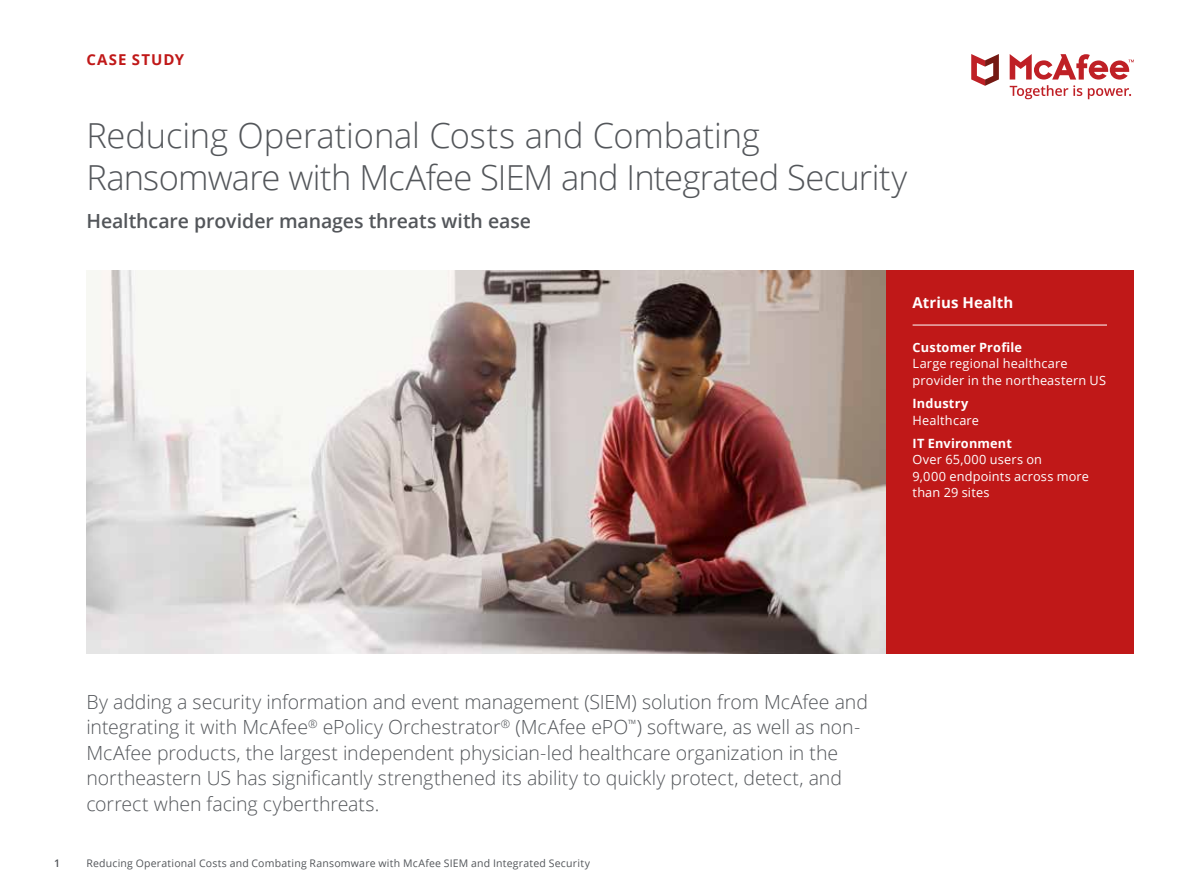
<style>
.page{position:relative;width:1188px;height:891px;background:#fff}
.page>*{position:absolute;margin:0;border:0;box-sizing:border-box;transform-origin:0 0}
.t1{font:300 34.5px/42px "Open Sans";letter-spacing:-.015em;color:#53565a}
.t2{font:300 19.5px/25.5px "Open Sans";letter-spacing:-.005em;color:#53565a}
.t3{font:600 19.5px "Open Sans";letter-spacing:-.005em;color:#53565a}
.t4{font:700 15px "Open Sans";letter-spacing:.005em;color:#fff}
.t5{font:700 15px "Open Sans";letter-spacing:.065em;color:#c01818}
.t6{font:12.75px/16.5px "Open Sans";letter-spacing:.015em;color:#fff}
.t7{font:700 12.75px "Open Sans";letter-spacing:.015em;color:#fff}
.t8{font:10.5px "Open Sans";letter-spacing:.02em;color:#53565a}
.t9{font:600 10.5px "Open Sans";color:#53565a}
</style>
<div class="page">
<div style="left:886px;top:270px;width:248px;height:383px;background:#c01818"></div>
<hr style="left:913px;top:325px;width:194px;height:1px;background:#fff">
<img style="left:86px;top:270px;width:800px;height:383px">
<svg style="left:971px;top:54px;width:28px;height:32px"></svg>
<svg style="left:1010px;top:54px;width:124px;height:45px"></svg>
<p class="t5" style="left:86px;top:49px;width:99px">CASE STUDY</p>
<h1 class="t1" style="left:86px;top:114px;width:822px">Reducing Operational Costs and Combating<br>Ransomware with McAfee SIEM and Integrated Security</h1>
<p class="t3" style="left:86px;top:208px;width:446px">Healthcare provider manages threats with ease</p>
<p class="t4" style="left:913px;top:292px;width:102px">Atrius Health</p>
<p class="t7" style="left:913px;top:338px;width:111px">Customer Profile</p>
<p class="t6" style="left:913px;top:355px;width:195px">Large regional healthcare provider in the northeastern US</p>
<p class="t7" style="left:913px;top:395px;width:57px">Industry</p>
<p class="t6" style="left:913px;top:412px;width:68px">Healthcare</p>
<p class="t7" style="left:913px;top:434px;width:101px">IT Environment</p>
<p class="t6" style="left:913px;top:451px;width:178px">Over 65,000 users on<br>9,000 endpoints across more than 29 sites</p>
<p class="t2" style="left:86px;top:688px;width:783px">By adding a security information and event management (SIEM) solution from McAfee and integrating it with McAfee<sup>®</sup> ePolicy Orchestrator<sup>®</sup> (McAfee ePO<sup>™</sup>) software, as well as non-McAfee products, the largest independent physician-led healthcare organization in the northeastern US has significantly strengthened its ability to quickly protect, detect, and correct when facing cyberthreats.</p>
<p class="t9" style="left:54px;top:856px;width:7px">1</p>
<p class="t8" style="left:86px;top:856px;width:505px">Reducing Operational Costs and Combating Ransomware with McAfee SIEM and Integrated Security</p>
</div>
